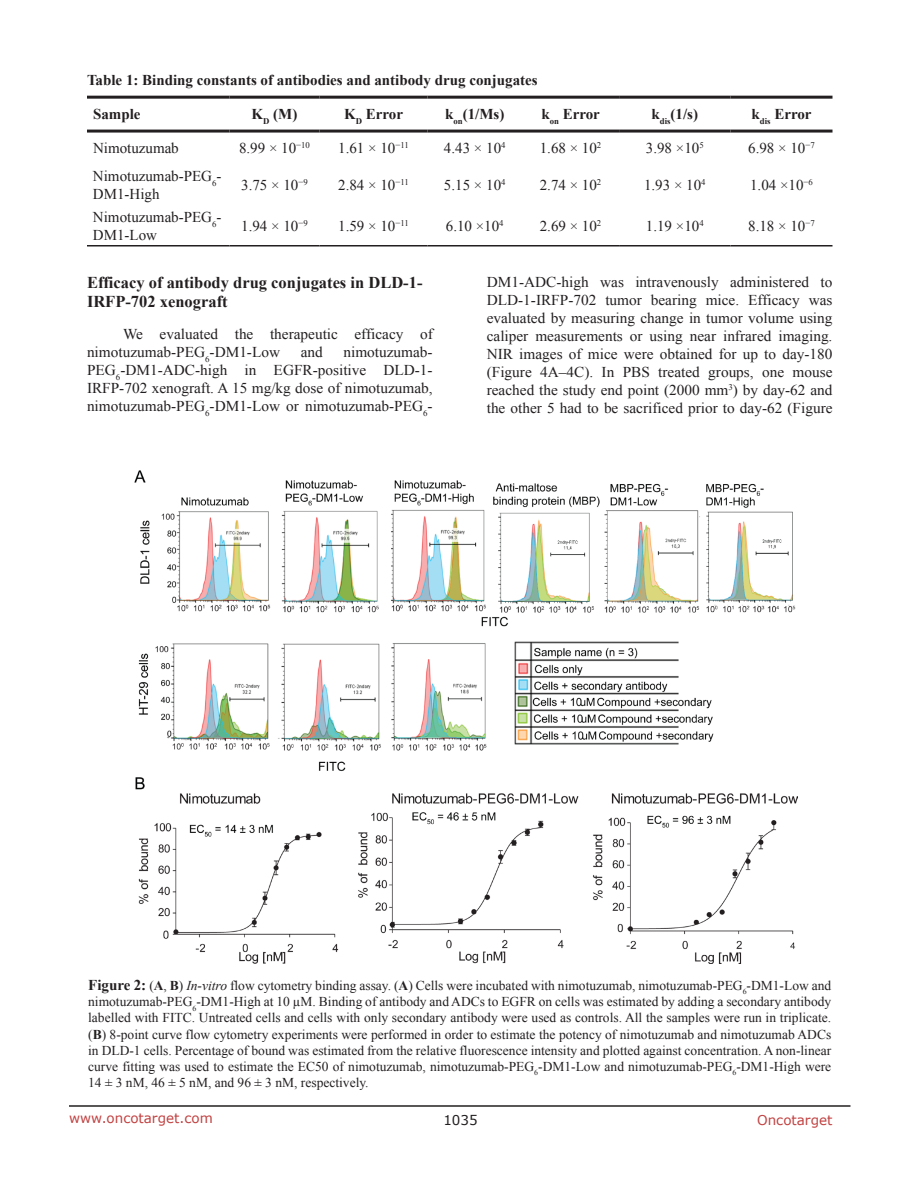
<style>
.page{position:relative;width:918px;height:1188px;background:#fff}
.page>*{position:absolute;margin:0;border:0;box-sizing:border-box;transform-origin:0 0}
.sub_heading_1{font:700 16.5px/19.8px "Times New Roman";color:#231f20}
.BodyText{font:15px/18px "Times New Roman";color:#231f20;text-align:justify}
.Tabletext{font:15px/18px "Times New Roman";color:#231f20}
.TableHeading{font:700 15px "Times New Roman";color:#231f20}
.Tabletext-2{font:700 15px "Times New Roman";color:#231f20}
.Figuretrx{font:13.5px/16.2px "Times New Roman";color:#231f20;text-align:justify}
.t1{font:13.5px "Verdana";color:#c24141}
.t2{font:13.5px "Verdana";color:#231f20}
.s1{font-weight:700;font-size:15px}
.s2{font-weight:700}
.s3{font-style:italic}
</style>
<div class="page">
<hr style="left:69px;top:1105px;width:781px;height:2px;background:#231f20">
<hr style="left:87px;top:96px;width:143px;height:3px;background:#231f20">
<hr style="left:230px;top:96px;width:90px;height:3px;background:#231f20">
<hr style="left:320px;top:96px;width:108px;height:3px;background:#231f20">
<hr style="left:428px;top:96px;width:94px;height:3px;background:#231f20">
<hr style="left:522px;top:96px;width:97px;height:3px;background:#231f20">
<hr style="left:619px;top:96px;width:111px;height:3px;background:#231f20">
<hr style="left:730px;top:96px;width:102px;height:3px;background:#231f20">
<hr style="left:87px;top:245px;width:143px;height:2px;background:#231f20">
<hr style="left:230px;top:245px;width:90px;height:2px;background:#231f20">
<hr style="left:320px;top:245px;width:108px;height:2px;background:#231f20">
<hr style="left:428px;top:245px;width:94px;height:2px;background:#231f20">
<hr style="left:522px;top:245px;width:97px;height:2px;background:#231f20">
<hr style="left:619px;top:245px;width:111px;height:2px;background:#231f20">
<hr style="left:730px;top:245px;width:102px;height:2px;background:#231f20">
<hr style="left:87px;top:130px;width:143px;height:3px;background:#231f20">
<hr style="left:230px;top:130px;width:90px;height:3px;background:#231f20">
<hr style="left:320px;top:130px;width:108px;height:3px;background:#231f20">
<hr style="left:428px;top:130px;width:94px;height:3px;background:#231f20">
<hr style="left:522px;top:130px;width:97px;height:3px;background:#231f20">
<hr style="left:619px;top:130px;width:111px;height:3px;background:#231f20">
<hr style="left:730px;top:130px;width:102px;height:3px;background:#231f20">
<img style="left:134px;top:470px;width:664px;height:493px">
<p class="TableHeading" style="left:87px;top:70px;width:452px">Table 1: Binding constants of antibodies and antibody drug conjugates</p>
<p class="Tabletext-2" style="left:93px;top:104px;width:49px">Sample</p>
<p class="Tabletext-2" style="left:252px;top:104px;width:47px">K<sub>D</sub> (M)</p>
<p class="Tabletext-2" style="left:344px;top:104px;width:60px">K<sub>D</sub> Error</p>
<p class="Tabletext-2" style="left:445px;top:104px;width:61px">k<sub>on</sub>(1/Ms)</p>
<p class="Tabletext-2" style="left:541px;top:104px;width:60px">k<sub>on</sub> Error</p>
<p class="Tabletext-2" style="left:652px;top:104px;width:48px">k<sub>dis</sub>(1/s)</p>
<p class="Tabletext-2" style="left:752px;top:104px;width:62px">k<sub>dis</sub> Error</p>
<p class="Tabletext" style="left:93px;top:139px;width:87px">Nimotuzumab</p>
<p class="Tabletext" style="left:239px;top:139px;width:72px">8.99 × 10<sup>−10</sup></p>
<p class="Tabletext" style="left:338px;top:139px;width:72px">1.61 × 10<sup>−11</sup></p>
<p class="Tabletext" style="left:444px;top:139px;width:63px">4.43 × 10<sup>4</sup></p>
<p class="Tabletext" style="left:540px;top:139px;width:63px">1.68 × 10<sup>2</sup></p>
<p class="Tabletext" style="left:646px;top:139px;width:59px">3.98 ×10<sup>5</sup></p>
<p class="Tabletext" style="left:748px;top:139px;width:68px">6.98 × 10<sup>−7</sup></p>
<p class="Tabletext" style="left:93px;top:167px;width:130px">Nimotuzumab-PEG<sub>6</sub>-<br>DM1-High</p>
<p class="Tabletext" style="left:241px;top:176px;width:68px">3.75 × 10<sup>−9</sup></p>
<p class="Tabletext" style="left:338px;top:176px;width:72px">2.84 × 10<sup>−11</sup></p>
<p class="Tabletext" style="left:444px;top:176px;width:63px">5.15 × 10<sup>4</sup></p>
<p class="Tabletext" style="left:540px;top:176px;width:63px">2.74 × 10<sup>2</sup></p>
<p class="Tabletext" style="left:644px;top:176px;width:63px">1.93 × 10<sup>4</sup></p>
<p class="Tabletext" style="left:750px;top:176px;width:64px">1.04 ×10<sup>−6</sup></p>
<p class="Tabletext" style="left:93px;top:208px;width:130px">Nimotuzumab-PEG<sub>6</sub>-<br>DM1-Low</p>
<p class="Tabletext" style="left:241px;top:217px;width:68px">1.94 × 10<sup>−9</sup></p>
<p class="Tabletext" style="left:338px;top:217px;width:72px">1.59 × 10<sup>−11</sup></p>
<p class="Tabletext" style="left:446px;top:217px;width:59px">6.10 ×10<sup>4</sup></p>
<p class="Tabletext" style="left:540px;top:217px;width:63px">2.69 × 10<sup>2</sup></p>
<p class="Tabletext" style="left:646px;top:217px;width:59px">1.19 ×10<sup>4</sup></p>
<p class="Tabletext" style="left:748px;top:217px;width:68px">8.18 × 10<sup>−7</sup></p>
<p class="sub_heading_1" style="left:87px;top:272px;width:337px">Efficacy of antibody drug conjugates in DLD-1-<br>IRFP-702 xenograft</p>
<p class="BodyText" style="left:87px;top:325px;width:347px;text-indent:36px">We evaluated the therapeutic efficacy of nimotuzumab-PEG<sub>6</sub>-DM1-Low</p>
<p class="BodyText" style="left:87px;top:343px;width:347px;text-indent:256px">nimotuzumab-PEG<sub>6</sub>-DM1-ADC-high in EGFR-positive DLD-1- IRFP-702 xenograft. A 15 mg/kg dose of nimotuzumab, nimotuzumab-PEG<sub>6</sub>-DM1-Low or nimotuzumab-PEG<sub>6</sub>-</p>
<p class="BodyText" style="left:301px;top:343px;width:24px">and</p>
<p class="BodyText" style="left:487px;top:273px;width:347px">DM1-ADC-high was intravenously administered to DLD-1-IRFP-702 tumor bearing mice. Efficacy was evaluated by measuring change in tumor volume using caliper measurements or using near infrared imaging.<br>NIR images of mice were obtained for up to day-180 (Figure 4A–4C). In PBS treated groups, one mouse reached the study end point (2000 mm<sup>3</sup>) by day-62 and the other 5 had to be sacrificed prior to day-62 (Figure</p>
<p class="Figuretrx" style="left:88px;top:977px;width:745px"><span class="s1">Figure 2:</span> (<span class="s2">A</span>, <span class="s2">B</span>) <span class="s3">In-vitro</span> flow cytometry binding assay. (<span class="s2">A</span>) Cells were incubated with nimotuzumab, nimotuzumab-PEG<sub>6</sub>-DM1-Low and nimotuzumab-PEG<sub>6</sub>-DM1-High at 10 µM. Binding of antibody and ADCs to EGFR on cells was estimated by adding a secondary antibody labelled with FITC. Untreated cells and cells with only secondary antibody were used as controls. All the samples were run in triplicate. (<span class="s2">B</span>) 8-point curve flow cytometry experiments were performed in order to estimate the potency of nimotuzumab and nimotuzumab ADCs in DLD-1 cells. Percentage of bound was estimated from the relative fluorescence intensity and plotted against concentration. A non-linear curve fitting was used to estimate the EC50 of nimotuzumab, nimotuzumab-PEG<sub>6</sub>-DM1-Low and nimotuzumab-PEG<sub>6</sub>-DM1-High were 14 ± 3 nM, 46 ± 5 nM, and 96 ± 3 nM, respectively.</p>
<p class="t1" style="left:69px;top:1109px;width:145px">www.oncotarget.com</p>
<p class="t2" style="left:443px;top:1111px;width:36px">1035</p>
<p class="t1" style="left:757px;top:1111px;width:77px">Oncotarget</p>
</div>
